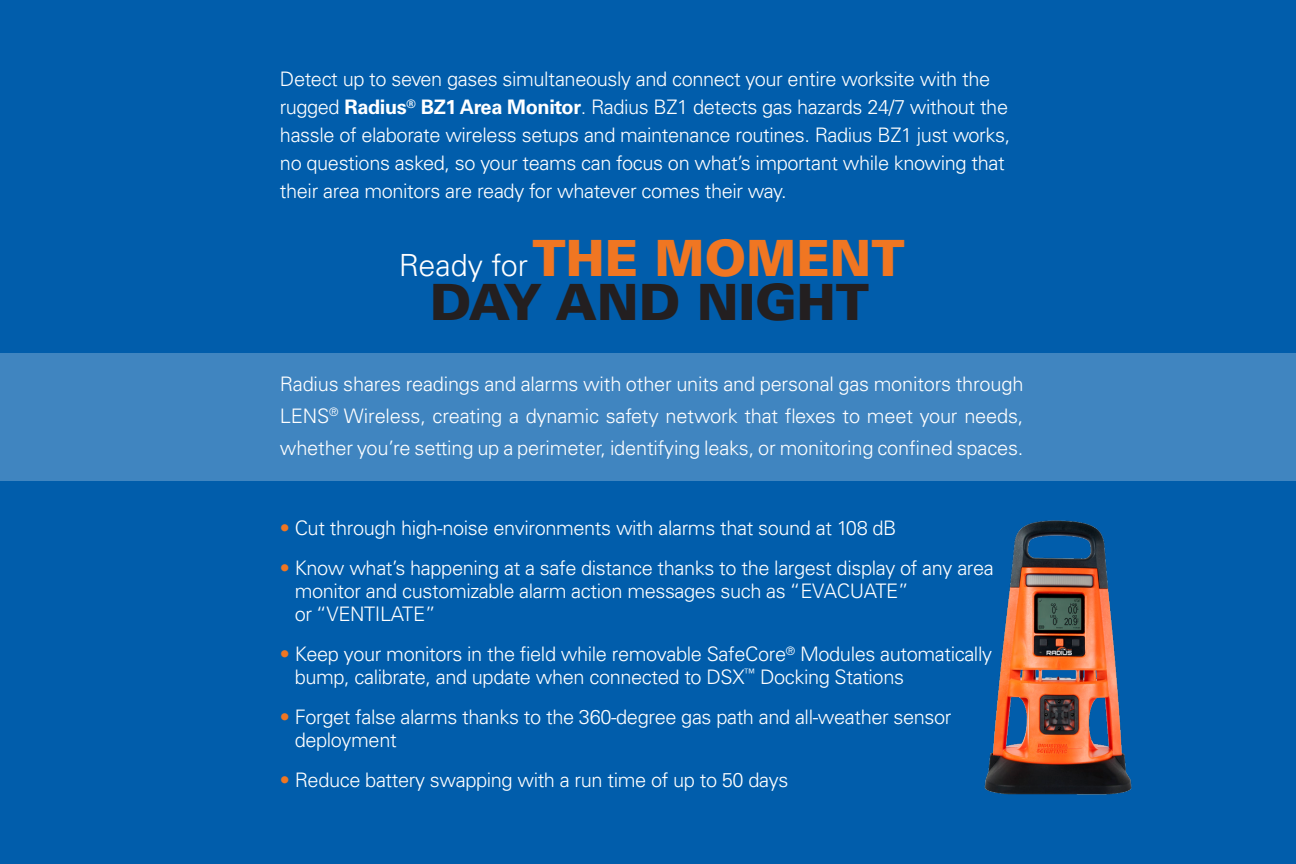
<style>
.page{position:relative;width:1296px;height:864px;background:#015dab}
.page>*{position:absolute;margin:0;border:0;box-sizing:border-box;transform-origin:0 0}
.t1{font:900 50px "Univers LT Std";color:#231f20}
.t2{font:900 50px "Univers LT Std";color:#f07622}
.t3{font:300 30.6px "Univers LT Std";color:#fff}
.t4{font:300 20px/28px "Univers LT Std";letter-spacing:-.02em;color:#fff}
.s1{font-weight:700}
.s2{color:#f07622}
</style>
<div class="page">
<div style="left:0;top:353px;width:1296px;height:128px;background:#4085c0"></div>
<img style="left:984px;top:520px;width:148px;height:275px">
<p class="t4" style="left:280px;top:65px;width:732px">Detect up to seven gases simultaneously and connect your entire worksite with the rugged <span class="s1">Radius</span><sup>®</sup> <span class="s1">BZ1 Area Monitor</span>. Radius BZ1 detects gas hazards 24/7 without the hassle of elaborate wireless setups and maintenance routines. Radius BZ1 just works, no questions asked, so your teams can focus on what’s important while knowing that their area monitors are ready for whatever comes their way.</p>
<p class="t2" style="left:532px;top:226px;width:374px">THE MOMENT</p>
<p class="t3" style="left:399px;top:246px;width:131px">Ready for</p>
<p class="t1" style="left:430px;top:271px;width:441px">DAY AND NIGHT</p>
<p class="t4" style="left:280px;top:368px;width:745px;line-height:32px;text-align:justify">Radius shares readings and alarms with other units and personal gas monitors through LENS<sup>®</sup> Wireless, creating a dynamic safety network that flexes to meet your needs, whether you’re setting up a perimeter, identifying leaks, or monitoring confined spaces.</p>
<p class="t4" style="left:280px;top:514px;width:618px"><span class="s2">•</span> Cut through high-noise environments with alarms that sound at 108 dB</p>
<p class="t4" style="left:295px;top:556px;width:701px;line-height:23.4px;text-indent:-15px"><span class="s2">•</span> Know what’s happening at a safe distance thanks to the largest display of any area monitor and customizable alarm action messages such as “EVACUATE”<br>or “VENTILATE”</p>
<p class="t4" style="left:295px;top:643px;width:699px;line-height:22.6px;text-indent:-15px"><span class="s2">•</span> Keep your monitors in the field while removable SafeCore<sup>®</sup> Modules automatically bump, calibrate, and update when connected to DSX<sup>™</sup> Docking Stations</p>
<p class="t4" style="left:295px;top:706px;width:658px;line-height:22.6px;text-indent:-15px"><span class="s2">•</span> Forget false alarms thanks to the 360-degree gas path and all-weather sensor deployment</p>
<p class="t4" style="left:280px;top:766px;width:510px"><span class="s2">•</span> Reduce battery swapping with a run time of up to 50 days</p>
</div>
